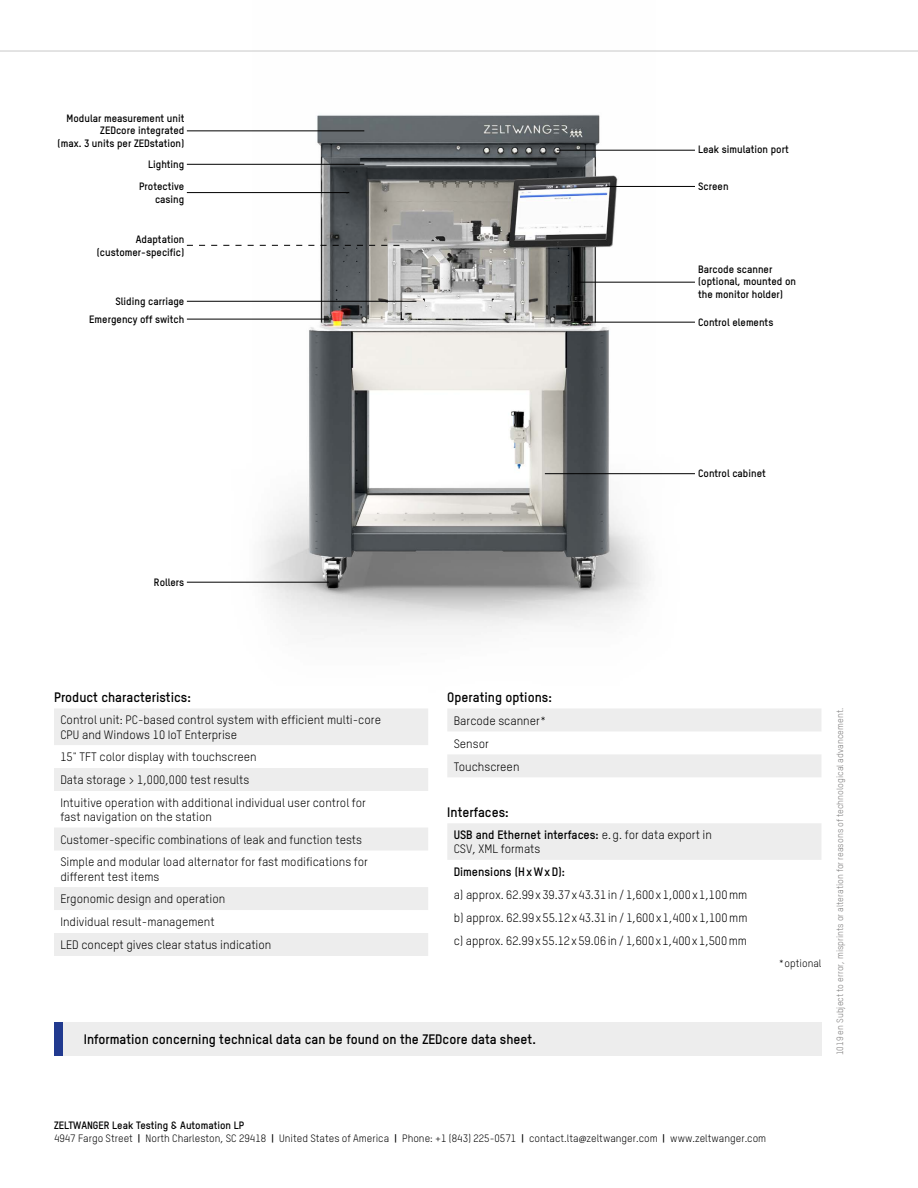
<style>
.page{position:relative;width:918px;height:1188px;background:#fff}
.page>*{position:absolute;margin:0;border:0;box-sizing:border-box;transform-origin:0 0}
.t1{font:700 13.5px "TSTARPRO";color:#000}
.t2{font:12px/22.8px "TSTARPRO";color:#000}
.t3{font:700 12px "TSTARPRO";color:#000}
.t4{font:700 10.5px/12.6px "TSTARPRO";color:#000;text-align:right}
.t5{font:10.5px/13.5px "TSTARPRO";color:#000}
.t6{font:9px "TSTARPRO";color:#7c7b7b}
.s1{font-weight:700}
.s2{font-family:"Myriad Pro"}
</style>
<div class="page">
<img style="left:202px;top:114px;width:493px;height:520px">
<div style="left:54px;top:1022px;width:767px;height:33px;background:#ededed"></div>
<div style="left:54px;top:1022px;width:9px;height:33px;background:#213a8f"></div>
<hr style="left:0;top:50px;width:918px;height:2px;background:#dadada">
<svg style="left:54px;top:709px;width:374px;height:247px;fill:#ededed"></svg>
<svg style="left:447px;top:709px;width:374px;height:151px;fill:#ededed"></svg>
<hr style="left:187px;top:301px;width:229px;height:1px;background:#000">
<hr style="left:187px;top:319px;width:142px;height:1px;background:#000">
<hr style="left:187px;top:192px;width:162px;height:1px;background:#000">
<hr style="left:187px;top:164px;width:177px;height:1px;background:#000">
<hr style="left:607px;top:186px;width:88px;height:1px;background:#000">
<hr style="left:545px;top:473px;width:150px;height:1px;background:#000">
<hr style="left:187px;top:582px;width:142px;height:1px;background:#000">
<svg style="left:187px;top:245px;width:212px;height:1px"></svg>
<hr style="left:187px;top:131px;width:177px;height:1px;background:#000">
<hr style="left:557px;top:150px;width:138px;height:1px;background:#000">
<hr style="left:577px;top:282px;width:118px;height:1px;background:#000">
<hr style="left:577px;top:322px;width:118px;height:1px;background:#000">
<p class="t4" style="left:58px;top:111px;width:128px">Modular measurement unit<br>ZEDcore integrated<br>(max. 3 units per ZEDstation)</p>
<p class="t4" style="left:148px;top:158px;width:38px">Lighting</p>
<p class="t4" style="left:139px;top:180px;width:47px">Protective casing</p>
<p class="t4" style="left:97px;top:233px;width:89px">Adaptation (customer-specific)</p>
<p class="t4" style="left:89px;top:292px;width:97px;line-height:17.9px">Sliding carriage<br>Emergency off switch</p>
<p class="t4" style="left:698px;top:143px;width:92px">Leak simulation port</p>
<p class="t4" style="left:698px;top:179px;width:32px">Screen</p>
<p class="t4" style="left:698px;top:262px;width:99px;text-align:left">Barcode scanner (optional, mounted on the monitor holder)</p>
<p class="t4" style="left:698px;top:316px;width:77px">Control elements</p>
<p class="t4" style="left:154px;top:576px;width:32px">Rollers</p>
<p class="t4" style="left:698px;top:466px;width:69px">Control cabinet</p>
<p class="t1" style="left:54px;top:688px;width:138px">Product characteristics:</p>
<p class="t2" style="left:60px;top:713px;width:322px;line-height:14.4px">Control unit: PC-based control system with efficient multi-core<br>CPU and Windows 10 IoT Enterprise</p>
<p class="t2" style="left:60px;top:745px;width:307px">15" TFT color display with touchscreen<br>Data storage &gt; 1,000,000 test results<br>Intuitive operation with additional individual user control for</p>
<p class="t2" style="left:60px;top:805px;width:309px">fast navigation on the station<br>Customer-specific combinations of leak and function tests<br>Simple and modular load alternator for fast modifications for</p>
<p class="t2" style="left:60px;top:865px;width:213px">different test items<br>Ergonomic design and operation<br>Individual result-management<br>LED concept gives clear status indication</p>
<p class="t1" style="left:447px;top:688px;width:106px">Operating options:</p>
<p class="t2" style="left:454px;top:709px;width:95px">Barcode scanner*<br>Sensor<br>Touchscreen</p>
<p class="t1" style="left:447px;top:803px;width:63px">Interfaces:</p>
<p class="t2" style="left:454px;top:827px;width:260px;line-height:14.4px"><span class="s1">USB and Ethernet interfaces:</span> e.g. for data export in<br>CSV, XML formats</p>
<p class="t3" style="left:454px;top:863px;width:113px">Dimensions (HxWxD):</p>
<p class="t2" style="left:454px;top:883px;width:295px;text-align:justify">a) approx. 62.99x39.37x43.31in/1,600x1,000x1,100mm b) approx. 62.99x55.12x43.31in/1,600x1,400x1,100mm c) approx. 62.99x55.12x59.06in/1,600x1,400x1,500mm</p>
<p class="t1" style="left:84px;top:1030px;width:454px">Information concerning technical data can be found on the ZEDcore data sheet.</p>
<p class="t5" style="left:779px;top:957px;width:44px">*optional</p>
<p class="t6" style="left:835px;top:1055px;width:349px;rotate:-90deg">1019 en Subject to error, misprints or alteration for reasons of technological advancement.</p>
<p class="t5" style="left:54px;top:1118px;width:714px"><span class="s1">ZELTWANGER Leak Testing &amp; Automation LP<br></span>4947 Fargo Street <span class="s1">|</span> North Charleston, SC 29418 <span class="s1">|</span> United States of America <span class="s1">|</span> Phone: +1 (843) 225-0571 <span class="s1">|</span> contact.lta<span class="s2">@</span>zeltwanger.com <span class="s1">|</span> www.zeltwanger.com</p>
</div>
